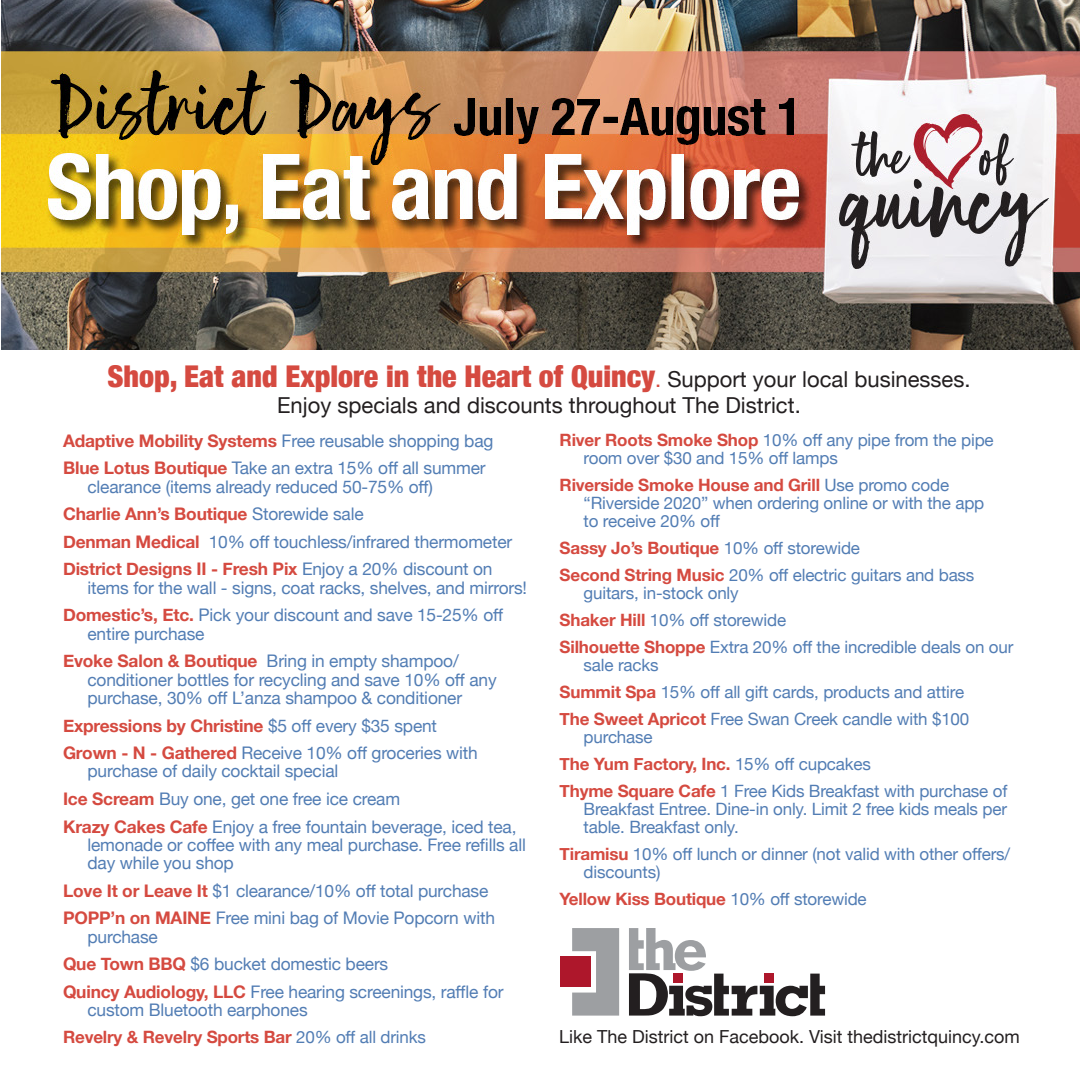
<style>
.page{position:relative;width:1080px;height:1080px;background:#fff}
.page>*{position:absolute;margin:0;border:0;box-sizing:border-box;transform-origin:0 0}
.Text{font:900 condensed 30px "Helvetica Neue";color:#d54a40}
.Text-2{font:22px "Helvetica Neue";color:#231f20}
.Text-3{font:18px "Helvetica Neue";color:#231f20}
.Business{font:17.3px/18.4px "Helvetica Neue";letter-spacing:-.01em;color:#527db4}
.Business-2{font:700 17.3px "Helvetica Neue";letter-spacing:-.01em;color:#d54a40}
.Business-3{font:17px/18px "Helvetica Neue";letter-spacing:-.01em;color:#527db4}
.Business-4{font:700 17px "Helvetica Neue";letter-spacing:-.01em;color:#d54a40}
.s1{font-weight:400;font-stretch:normal;font-size:22px}
.s2{font-weight:400;font-stretch:normal;font-size:22px;color:#231f20}
.s3{font-weight:700;color:#d54a40}
.s4{font-weight:400;color:#527db4}
</style>
<div class="page">
<img style="left:1px;top:0;width:1079px;height:350px">
<svg style="left:572px;top:928px;width:47px;height:88px"></svg>
<div style="left:560px;top:956px;width:31px;height:31px;background:#ae172b"></div>
<svg style="left:629px;top:928px;width:196px;height:88px"></svg>
<div style="left:764px;top:974px;width:10px;height:9px;background:#ae172b"></div>
<p class="Text" style="left:107px;top:352px;width:865px">Shop, Eat and Explore in the Heart of Quincy<span class="s1">.</span> <span class="s2">Support your local businesses.</span></p>
<p class="Text-2" style="left:277px;top:389px;width:525px">Enjoy specials and discounts throughout The District.</p>
<p class="Business-3" style="left:584px;top:432px;width:412px;text-indent:-24px"><span class="s3">River Roots Smoke Shop</span> 10% off any pipe from the pipe room over $30 and 15% off lamps</p>
<p class="Business-3" style="left:584px;top:477px;width:402px;text-indent:-24px"><span class="s3">Riverside Smoke House and Grill</span> Use promo code “Riverside 2020” when ordering online or with the app to receive 20% off</p>
<p class="Business-4" style="left:560px;top:535px;width:302px">Sassy Jo’s Boutique <span class="s4">10% off storewide</span></p>
<p class="Business-3" style="left:584px;top:567px;width:392px;text-indent:-24px"><span class="s3">Second String Music</span> 20% off electric guitars and bass guitars, in-stock only</p>
<p class="Business-3" style="left:560px;top:612px;width:228px"><span class="s3">Shaker Hill</span> 10% off storewide</p>
<p class="Business-3" style="left:584px;top:639px;width:431px;text-indent:-24px"><span class="s3">Silhouette Shoppe</span> Extra 20% off the incredible deals on our sale racks</p>
<p class="Business-3" style="left:560px;top:684px;width:406px"><span class="s3">Summit Spa</span> 15% off all gift cards, products and attire</p>
<p class="Business-3" style="left:584px;top:711px;width:387px;text-indent:-24px"><span class="s3">The Sweet Apricot</span> Free Swan Creek candle with $100 purchase</p>
<p class="Business-4" style="left:560px;top:751px;width:313px">The Yum Factory, Inc. <span class="s4">15% off cupcakes</span></p>
<p class="Business-3" style="left:584px;top:783px;width:425px;text-align:justify;text-indent:-24px"><span class="s3">Thyme Square Cafe</span> 1 Free Kids Breakfast with purchase of Breakfast Entree. Dine-in only. Limit 2 free kids meals per table. Breakfast only.</p>
<p class="Business-3" style="left:584px;top:846px;width:428px;text-indent:-24px"><span class="s3">Tiramisu</span> 10% off lunch or dinner (not valid with other offers/ discounts)</p>
<p class="Business-4" style="left:560px;top:886px;width:309px">Yellow Kiss Boutique <span class="s4">10% off storewide</span></p>
<p class="Business-2" style="left:63px;top:427px;width:432px">Adaptive Mobility Systems <span class="s4">Free reusable shopping bag</span></p>
<p class="Business" style="left:87px;top:460px;width:400px;text-indent:-24px"><span class="s3">Blue Lotus Boutique</span> Take an extra 15% off all summer clearance (items already reduced 50-75% off)</p>
<p class="Business-2" style="left:63px;top:501px;width:302px">Charlie Ann’s Boutique <span class="s4">Storewide sale</span></p>
<p class="Business" style="left:63px;top:534px;width:451px"><span class="s3">Denman Medical</span> 10% off touchless/infrared thermometer</p>
<p class="Business" style="left:87px;top:561px;width:441px;text-indent:-24px"><span class="s3">District Designs II - Fresh Pix</span> Enjoy a 20% discount on items for the wall - signs, coat racks, shelves, and mirrors!</p>
<p class="Business" style="left:87px;top:607px;width:417px;text-indent:-24px"><span class="s3">Domestic’s, Etc.</span> Pick your discount and save 15-25% off entire purchase</p>
<p class="Business" style="left:87px;top:653px;width:411px;text-indent:-24px"><span class="s3">Evoke Salon &amp; Boutique</span> Bring in empty shampoo/ conditioner bottles for recycling and save 10% off any purchase, 30% off L’anza shampoo &amp; conditioner</p>
<p class="Business-2" style="left:63px;top:712px;width:376px">Expressions by Christine <span class="s4">$5 off every $35 spent</span></p>
<p class="Business" style="left:87px;top:745px;width:392px;text-indent:-24px"><span class="s3">Grown - N - Gathered</span> Receive 10% off groceries with purchase of daily cocktail special</p>
<p class="Business" style="left:63px;top:791px;width:339px"><span class="s3">Ice Scream</span> Buy one, get one free ice cream</p>
<p class="Business" style="left:87px;top:818px;width:440px;text-indent:-24px"><span class="s3">Krazy Cakes Cafe</span> Enjoy a free fountain beverage, iced tea, lemonade or coffee with any meal purchase. Free refills all day while you shop</p>
<p class="Business" style="left:63px;top:882px;width:427px"><span class="s3">Love It or Leave It</span> $1 clearance/10% off total purchase</p>
<p class="Business" style="left:87px;top:910px;width:409px;text-indent:-24px"><span class="s3">POPP’n on MAINE</span> Free mini bag of Movie Popcorn with purchase</p>
<p class="Business" style="left:63px;top:956px;width:327px"><span class="s3">Que Town BBQ</span> $6 bucket domestic beers</p>
<p class="Business" style="left:87px;top:983px;width:418px;text-indent:-24px"><span class="s3">Quincy Audiology, LLC</span> Free hearing screenings, raffle for custom Bluetooth earphones</p>
<p class="Business-4" style="left:63px;top:1024px;width:365px">Revelry &amp; Revelry Sports Bar <span class="s4">20% off all drinks</span></p>
<p class="Text-3" style="left:559px;top:1024px;width:462px">Like The District on Facebook. Visit thedistrictquincy.com</p>
</div>
